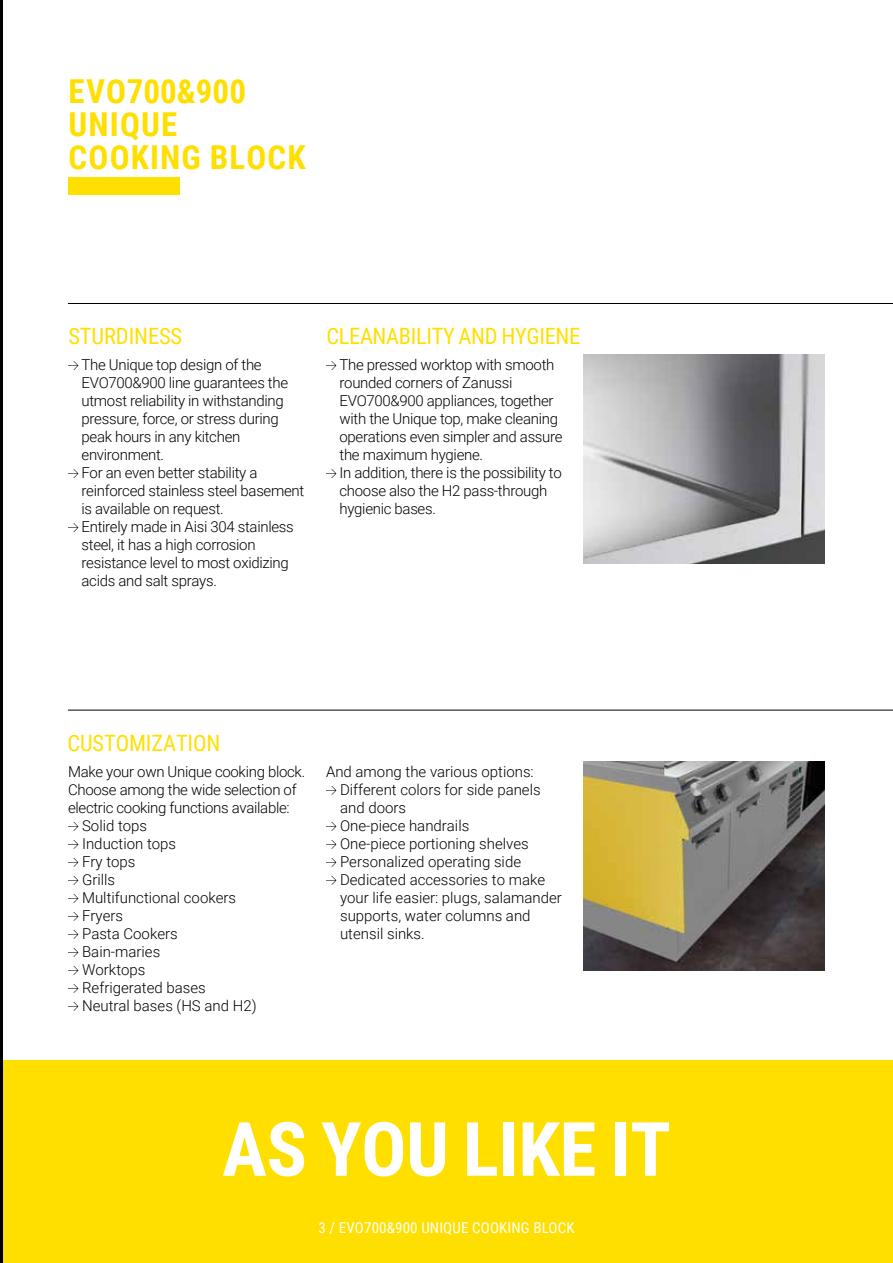
<style>
.page{position:relative;width:893px;height:1263px;background:#fff}
.page>*{position:absolute;margin:0;border:0;box-sizing:border-box;transform-origin:0 0}
.t1{font:700 75px "Roboto Condensed";letter-spacing:-.005em;color:#fff}
.t2{font:700 33px/33px "Roboto Condensed";letter-spacing:.035em;color:#ffdf00}
.t3{font:22.5px "Roboto Condensed";letter-spacing:-.005em;color:#ffdf00}
.t4{font:300 15px/18px "Roboto";letter-spacing:-.02em;color:#000}
.t5{font:300 15px/18px "Roboto";color:#000}
.t6{font:15px "Roboto Condensed";letter-spacing:.01em;color:#fff}
</style>
<div class="page">
<div style="left:0;top:1060px;width:893px;height:203px;background:#ffdf00"></div>
<img style="left:584px;top:354px;width:241px;height:210px">
<img style="left:584px;top:761px;width:241px;height:209px">
<svg style="left:68px;top:361px;width:10px;height:9px"></svg>
<svg style="left:68px;top:469px;width:10px;height:9px"></svg>
<svg style="left:68px;top:523px;width:10px;height:9px"></svg>
<svg style="left:326px;top:361px;width:10px;height:9px"></svg>
<svg style="left:326px;top:469px;width:10px;height:9px"></svg>
<hr style="left:68px;top:710px;width:825px;height:1px;background:#000">
<hr style="left:68px;top:303px;width:825px;height:1px;background:#000">
<svg style="left:68px;top:822px;width:10px;height:9px"></svg>
<svg style="left:68px;top:840px;width:10px;height:9px"></svg>
<svg style="left:68px;top:858px;width:10px;height:9px"></svg>
<svg style="left:68px;top:876px;width:10px;height:9px"></svg>
<svg style="left:68px;top:894px;width:10px;height:9px"></svg>
<svg style="left:68px;top:912px;width:10px;height:9px"></svg>
<svg style="left:68px;top:930px;width:10px;height:9px"></svg>
<svg style="left:68px;top:948px;width:10px;height:9px"></svg>
<svg style="left:68px;top:966px;width:10px;height:9px"></svg>
<svg style="left:68px;top:984px;width:10px;height:9px"></svg>
<svg style="left:68px;top:1002px;width:10px;height:9px"></svg>
<svg style="left:326px;top:786px;width:10px;height:9px"></svg>
<svg style="left:326px;top:822px;width:10px;height:9px"></svg>
<svg style="left:326px;top:840px;width:10px;height:9px"></svg>
<svg style="left:326px;top:858px;width:10px;height:9px"></svg>
<svg style="left:326px;top:876px;width:10px;height:9px"></svg>
<hr style="left:0;top:0;width:2px;height:1263px;background:#000">
<div style="left:68px;top:177px;width:112px;height:17px;background:#ffdf00"></div>
<h2 class="t2" style="left:69px;top:73px;width:238px">EVO700&amp;900<br>UNIQUE<br>COOKING BLOCK</h2>
<h3 class="t3" style="left:68px;top:320px;width:115px">STURDINESS</h3>
<h3 class="t3" style="left:326px;top:320px;width:255px">CLEANABILITY AND HYGIENE</h3>
<p class="t4" style="left:81px;top:355px;width:224px">The Unique top design of the<br>EVO700&amp;900 line guarantees the utmost reliability in withstanding pressure, force, or stress during peak hours in any kitchen environment.<br>For an even better stability a reinforced stainless steel basement is available on request.<br>Entirely made in Aisi 304 stainless steel, it has a high corrosion resistance level to most oxidizing acids and salt sprays.</p>
<p class="t4" style="left:339px;top:355px;width:225px">The pressed worktop with smooth rounded corners of Zanussi<br>EVO700&amp;900 appliances, together with the Unique top, make cleaning operations even simpler and assure the maximum hygiene.<br>In addition, there is the possibility to choose also the H2 pass-through hygienic bases.</p>
<h3 class="t3" style="left:67px;top:727px;width:155px">CUSTOMIZATION</h3>
<p class="t4" style="left:68px;top:762px;width:239px">Make your own Unique cooking block.</p>
<p class="t4" style="left:68px;top:780px;width:230px">Choose among the wide selection of</p>
<p class="t4" style="left:68px;top:798px;width:223px">electric cooking functions available:</p>
<p class="t5" style="left:82px;top:816px;width:67px">Solid tops</p>
<p class="t5" style="left:82px;top:834px;width:96px">Induction tops</p>
<p class="t4" style="left:82px;top:852px;width:55px">Fry tops</p>
<p class="t4" style="left:82px;top:870px;width:34px">Grills</p>
<p class="t5" style="left:82px;top:888px;width:156px">Multifunctional cookers</p>
<p class="t4" style="left:82px;top:906px;width:42px">Fryers</p>
<p class="t5" style="left:82px;top:924px;width:97px">Pasta Cookers</p>
<p class="t5" style="left:82px;top:942px;width:80px">Bain-maries</p>
<p class="t5" style="left:82px;top:960px;width:65px">Worktops</p>
<p class="t5" style="left:82px;top:978px;width:125px">Refrigerated bases</p>
<p class="t5" style="left:82px;top:996px;width:176px">Neutral bases (HS and H2)</p>
<p class="t5" style="left:340px;top:762px;width:223px;text-indent:-14px">And among the various options:<br>Different colors for side panels and doors<br>One-piece handrails<br>One-piece portioning shelves<br>Personalized operating side<br>Dedicated accessories to make your life easier: plugs, salamander supports, water columns and utensil sinks.</p>
<h1 class="t1" style="left:222px;top:1096px;width:450px">AS YOU LIKE IT</h1>
<p class="t6" style="left:318px;top:1217px;width:258px">3 / EVO700&amp;900 UNIQUE COOKING BLOCK</p>
</div>
